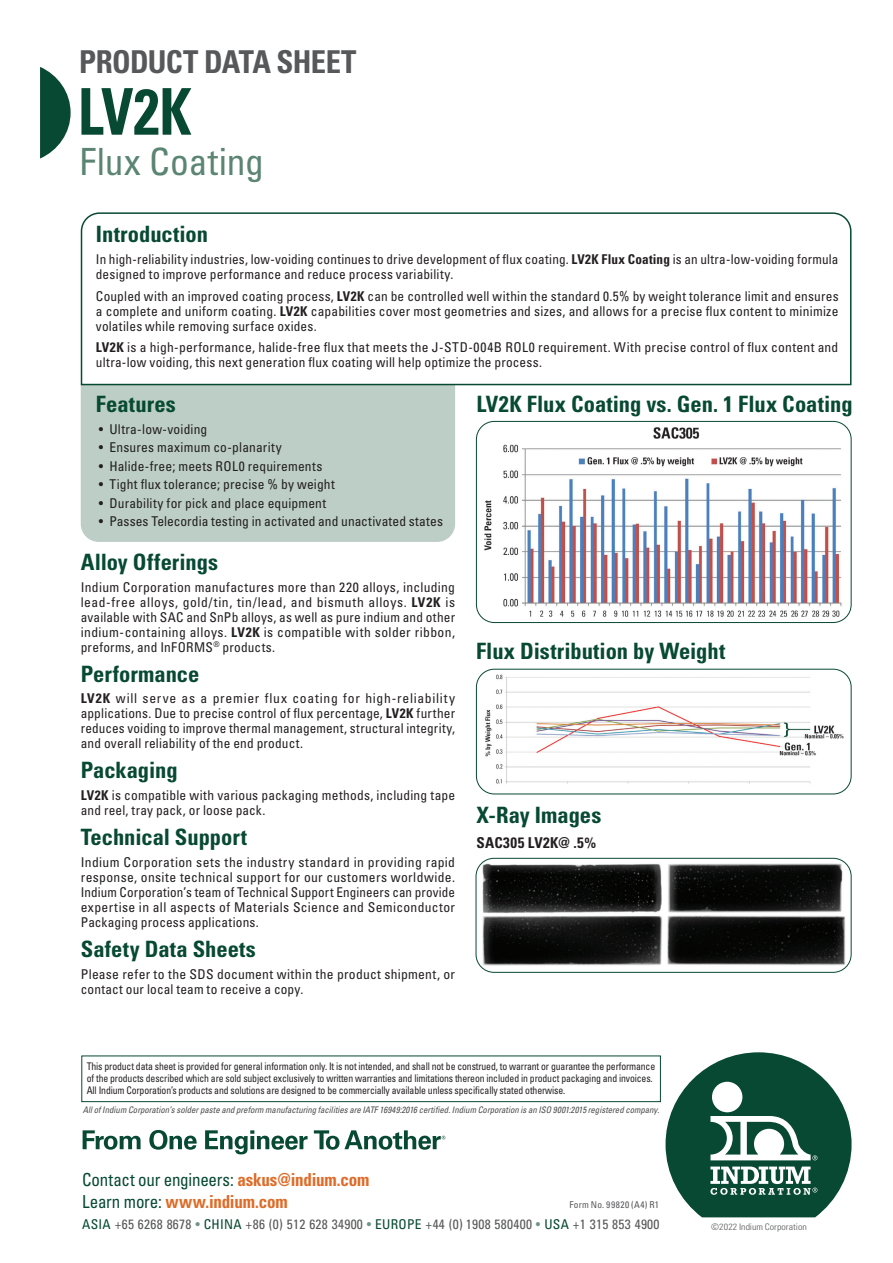
<style>
.page{position:relative;width:893px;height:1263px;background:#fff}
.page>*{position:absolute;margin:0;border:0;box-sizing:border-box;transform-origin:0 0}
.t1{font:700 condensed 64.5px "Univers LT Std";color:#074932;scale:.9 1}
.t2{font:condensed 37.5px "Univers LT Std";letter-spacing:.005em;color:#5b8573}
.t3{font:700 condensed 31.5px "Univers LT Std";letter-spacing:-.02em;color:#57585a}
.t4{font:700 condensed 22.5px "Univers LT Std";color:#074932}
.t5{font:condensed 17.85px "Univers LT Std";letter-spacing:-.015em;color:#074932;scale:.95 1}
.t6{font:700 condensed 17.85px "Univers LT Std";letter-spacing:-.01em;color:#de6b27;scale:.95 1}
.t7{font:700 condensed 15px "Univers LT Std";letter-spacing:.03em;color:#231f20}
.t8{font:condensed 13.5px/15px "Univers LT Std";letter-spacing:.015em;color:#231f20}
.t9{font:condensed 13.5px "Univers LT Std";letter-spacing:.02em;color:#57585a}
.t10{font:condensed 10.5px/12px "Univers LT Std";letter-spacing:-.015em;color:#231f20;scale:.93 1}
.t11{font:condensed 9.45px "Univers LT Std";letter-spacing:.05em;color:#57585a}
.t12{font:italic condensed 9px "Univers LT Std";color:#4b4c4d}
.t13{font:300 condensed 9px "Univers LT Std";color:#57585a;scale:1.1 1}
.s1{font-weight:700}
.s2{font-weight:700;color:#de6b27}
.s3{font-weight:400;color:#074932}
.s4{color:#074932}
.s5{color:#719585}
</style>
<div class="page">
<svg style="left:40px;top:67px;width:31px;height:92px"></svg>
<svg style="left:665px;top:1052px;width:186px;height:165px"></svg>
<div style="left:712px;top:1082px;width:30px;height:30px;background:#fff;border-radius:50%"></div>
<div style="left:81px;top:1055px;width:580px;height:47px;border:1px solid #074932"></div>
<svg style="left:314px;top:1130px;width:131px;height:20px"></svg>
<svg style="left:83px;top:1130px;width:225px;height:24px"></svg>
<div style="left:81px;top:386px;width:374px;height:156px;background:#bccec5"></div>
<svg style="left:80px;top:212px;width:772px;height:174px"></svg>
<img style="left:476px;top:421px;width:375px;height:201px">
<div style="left:476px;top:421px;width:375px;height:202px;border:1px solid #074932;border-radius:18px"></div>
<img style="left:476px;top:669px;width:369px;height:123px">
<div style="left:476px;top:669px;width:375px;height:125px;border:1px solid #074932;border-radius:18px"></div>
<img style="left:480px;top:863px;width:366px;height:103px">
<div style="left:476px;top:858px;width:375px;height:115px;border:1px solid #074932;border-radius:18px"></div>
<h3 class="t3" style="left:79px;top:43px;width:279px">PRODUCT DATA SHEET</h3>
<h1 class="t1" style="left:78px;top:72px;width:128px">LV2K</h1>
<h2 class="t2" style="left:79px;top:138px;width:186px">Flux Coating</h2>
<h3 class="t4" style="left:96px;top:220px;width:114px">Introduction</h3>
<p class="t8" style="left:96px;top:251px;width:744px">In high-reliability industries, low-voiding continues to drive development of flux coating. <span class="s1">LV2K Flux Coating</span> is an ultra-low-voiding formula designed to improve performance and reduce process variability.</p>
<p class="t8" style="left:96px;top:288px;width:744px;text-align:justify">Coupled with an improved coating process, <span class="s1">LV2K</span> can be controlled well within the standard 0.5% by weight tolerance limit and ensures a complete and uniform coating. <span class="s1">LV2K</span> capabilities cover most geometries and sizes, and allows for a precise flux content to minimize volatiles while removing surface oxides.</p>
<p class="t8" style="left:96px;top:340px;width:744px"><span class="s1">LV2K</span> is a high-performance, halide-free flux that meets the J-STD-004B ROL0 requirement. With precise control of flux content and ultra-low voiding, this next generation flux coating will help optimize the process.</p>
<h3 class="t4" style="left:96px;top:390px;width:81px">Features</h3>
<p class="t8" style="left:99px;top:421px;width:110px">• Ultra-low-voiding</p>
<p class="t8" style="left:99px;top:440px;width:184px">• Ensures maximum co-planarity</p>
<p class="t8" style="left:99px;top:458px;width:225px">• Halide-free; meets ROL0 requirements</p>
<p class="t8" style="left:99px;top:477px;width:238px">• Tight flux tolerance; precise % by weight</p>
<p class="t8" style="left:99px;top:495px;width:229px">• Durability for pick and place equipment</p>
<p class="t8" style="left:99px;top:514px;width:346px">• Passes Telecordia testing in activated and unactivated states</p>
<h3 class="t4" style="left:81px;top:548px;width:139px">Alloy Offerings</h3>
<p class="t8" style="left:81px;top:579px;width:376px;text-align:justify">Indium Corporation manufactures more than 220 alloys, including lead-free alloys, gold/tin, tin/lead, and bismuth alloys. <span class="s1">LV2K</span> is available with SAC and SnPb alloys, as well as pure indium and other indium-containing alloys. <span class="s1">LV2K</span> is compatible with solder ribbon, preforms, and InFORMS<sup>®</sup> products.</p>
<h3 class="t4" style="left:81px;top:660px;width:120px">Performance</h3>
<p class="t8" style="left:81px;top:691px;width:376px;text-align:justify"><span class="s1">LV2K</span> will serve as a premier flux coating for high-reliability applications. Due to precise control of flux percentage, <span class="s1">LV2K</span> further reduces voiding to improve thermal management, structural integrity, and overall reliability of the end product.</p>
<h3 class="t4" style="left:81px;top:757px;width:98px">Packaging</h3>
<p class="t8" style="left:81px;top:788px;width:376px"><span class="s1">LV2K</span> is compatible with various packaging methods, including tape and reel, tray pack, or loose pack.</p>
<h3 class="t4" style="left:81px;top:823px;width:168px">Technical Support</h3>
<p class="t8" style="left:81px;top:854px;width:376px;text-align:justify">Indium Corporation sets the industry standard in providing rapid response, onsite technical support for our customers worldwide.<br>Indium Corporation’s team of Technical Support Engineers can provide expertise in all aspects of Materials Science and Semiconductor Packaging process applications.</p>
<h3 class="t4" style="left:81px;top:935px;width:177px">Safety Data Sheets</h3>
<p class="t8" style="left:81px;top:966px;width:376px">Please refer to the SDS document within the product shipment, or contact our local team to receive a copy.</p>
<h3 class="t4" style="left:476px;top:390px;width:378px">LV2K Flux Coating vs. Gen. 1 Flux Coating</h3>
<h3 class="t4" style="left:476px;top:637px;width:251px">Flux Distribution by Weight</h3>
<h3 class="t4" style="left:476px;top:801px;width:126px">X-Ray Images</h3>
<p class="t7" style="left:476px;top:833px;width:121px">SAC305 LV2K@ .5%</p>
<p class="t10" style="left:87px;top:1060px;width:613px">This product data sheet is provided for general information only. It is not intended, and shall not be construed, to warrant or guarantee the performance of the products described which are sold subject exclusively to written warranties and limitations thereon included in product packaging and invoices.<br>All Indium Corporation’s products and solutions are designed to be commercially available unless specifically stated otherwise.</p>
<p class="t12" style="left:83px;top:1104px;width:578px">All of Indium Corporation’s solder paste and preform manufacturing facilities are IATF 16949:2016 certified. Indium Corporation is an ISO 9001:2015 registered company.</p>
<h3 class="t5" style="left:82px;top:1168px;width:304px">Contact our engineers: <span class="s2">askus@indium.com</span></h3>
<h3 class="t6" style="left:82px;top:1190px;width:218px"><span class="s3">Learn more:</span> www.indium.com</h3>
<p class="t11" style="left:569px;top:1199px;width:91px">Form No. 99820 (A4) R1</p>
<p class="t9" style="left:82px;top:1216px;width:579px"><span class="s4">ASIA</span> +65 6268 8678 <span class="s5">•</span> <span class="s4">CHINA</span> +86 (0) 512 628 34900 <span class="s5">•</span> <span class="s4">EUROPE</span> +44 (0) 1908 580400 <span class="s5">•</span> <span class="s4">USA</span> +1 315 853 4900</p>
<p class="t13" style="left:711px;top:1222px;width:88px">©2022 Indium Corporation</p>
</div>
